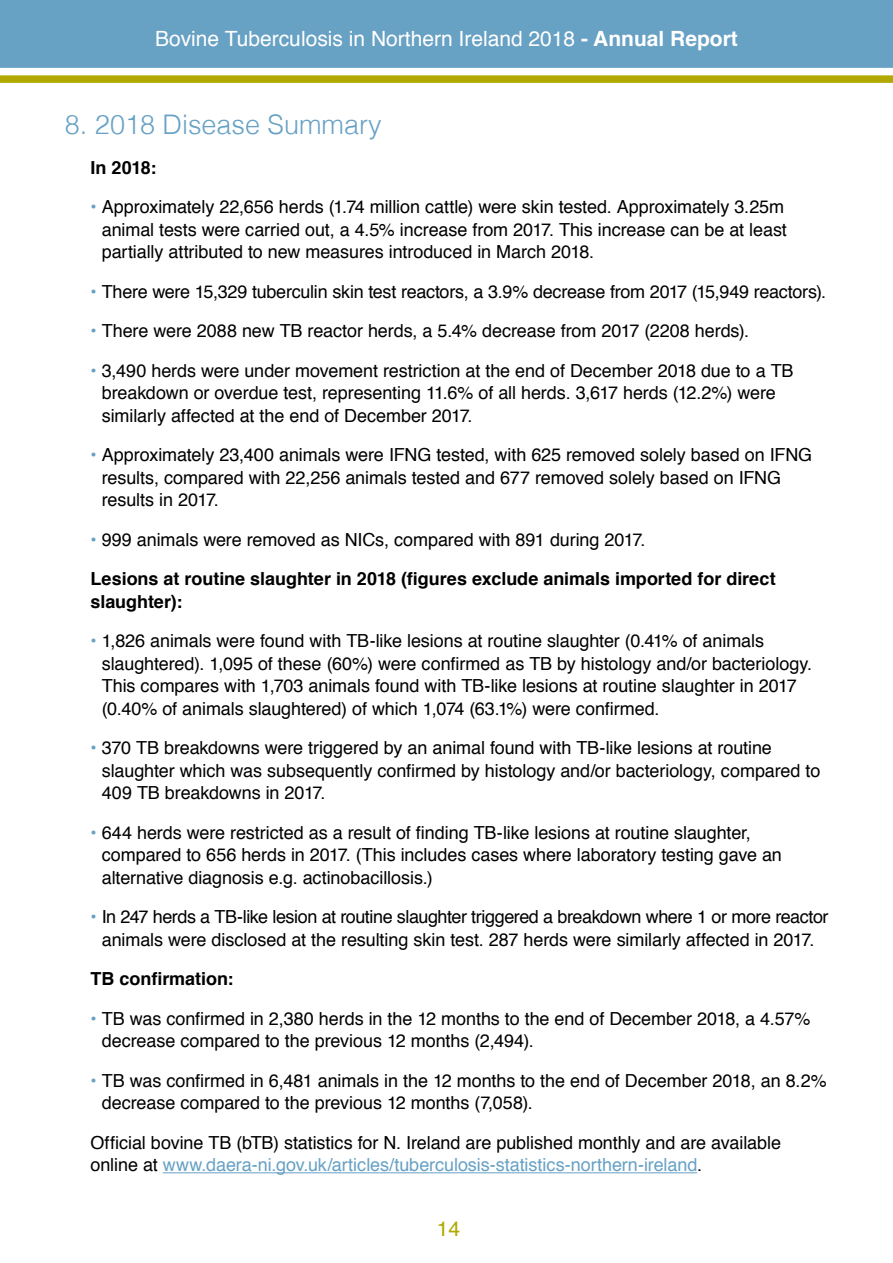
<style>
.page{position:relative;width:893px;height:1263px;background:#fff}
.page>*{position:absolute;margin:0;border:0;box-sizing:border-box;transform-origin:0 0}
._1_0_Section_Headers{font:300 27px "Helvetica";color:#67a1c4}
.t1{font:21px "Helvetica";color:#fff}
.t2{font:21px "Helvetica";color:#b1a900}
._1_1_Body_text{font:18px/22.5px "Helvetica";letter-spacing:-.005em;color:#000}
._1_2_Body_Header{font:700 18px/22.5px "Helvetica";letter-spacing:-.005em;color:#000}
.s1{font-weight:700}
.s2{color:#67a1c4}
</style>
<div class="page">
<div style="left:0;top:0;width:893px;height:69px;background:#67a1c4"></div>
<div style="left:0;top:68px;width:893px;height:22px;background:#fff"></div>
<div style="left:0;top:75px;width:893px;height:8px;background:#b1a900"></div>
<hr style="left:163px;top:1172px;width:534px;height:1px;background:#67a1c4">
<p class="t1" style="left:155px;top:21px;width:584px">Bovine Tuberculosis in Northern Ireland 2018 <span class="s1">- Annual Report</span></p>
<p class="_1_0_Section_Headers" style="left:65px;top:102px;width:318px">8. 2018 Disease Summary</p>
<p class="_1_2_Body_Header" style="left:90px;top:156px;width:67px">In 2018:</p>
<p class="_1_1_Body_text" style="left:102px;top:195px;width:687px;text-indent:-11px"><span class="s2">•</span> Approximately 22,656 herds (1.74 million cattle) were skin tested. Approximately 3.25m animal tests were carried out, a 4.5% increase from 2017. This increase can be at least partially attributed to new measures introduced in March 2018.</p>
<p class="_1_1_Body_text" style="left:90px;top:280px;width:737px"><span class="s2">•</span> There were 15,329 tuberculin skin test reactors, a 3.9% decrease from 2017 (15,949 reactors).</p>
<p class="_1_1_Body_text" style="left:90px;top:319px;width:660px"><span class="s2">•</span> There were 2088 new TB reactor herds, a 5.4% decrease from 2017 (2208 herds).</p>
<p class="_1_1_Body_text" style="left:102px;top:359px;width:693px;text-indent:-11px"><span class="s2">•</span> 3,490 herds were under movement restriction at the end of December 2018 due to a TB breakdown or overdue test, representing 11.6% of all herds. 3,617 herds (12.2%) were similarly affected at the end of December 2017.</p>
<p class="_1_1_Body_text" style="left:102px;top:443px;width:712px;text-indent:-11px"><span class="s2">•</span> Approximately 23,400 animals were IFNG tested, with 625 removed solely based on IFNG results, compared with 22,256 animals tested and 677 removed solely based on IFNG results in 2017.</p>
<p class="_1_1_Body_text" style="left:90px;top:528px;width:556px"><span class="s2">•</span> 999 animals were removed as NICs, compared with 891 during 2017.</p>
<p class="_1_2_Body_Header" style="left:90px;top:568px;width:687px">Lesions at routine slaughter in 2018 (figures exclude animals imported for direct slaughter):</p>
<p class="_1_1_Body_text" style="left:102px;top:629px;width:712px;text-indent:-11px"><span class="s2">•</span> 1,826 animals were found with TB-like lesions at routine slaughter (0.41% of animals slaughtered). 1,095 of these (60%) were confirmed as TB by histology and/or bacteriology.<br>This compares with 1,703 animals found with TB-like lesions at routine slaughter in 2017 (0.40% of animals slaughtered) of which 1,074 (63.1%) were confirmed.</p>
<p class="_1_1_Body_text" style="left:102px;top:736px;width:720px;text-indent:-11px"><span class="s2">•</span> 370 TB breakdowns were triggered by an animal found with TB-like lesions at routine slaughter which was subsequently confirmed by histology and/or bacteriology, compared to<br>409 TB breakdowns in 2017.</p>
<p class="_1_1_Body_text" style="left:102px;top:821px;width:682px;text-indent:-11px"><span class="s2">•</span> 644 herds were restricted as a result of finding TB-like lesions at routine slaughter, compared to 656 herds in 2017. (This includes cases where laboratory testing gave an alternative diagnosis e.g. actinobacillosis.)</p>
<p class="_1_1_Body_text" style="left:90px;top:905px;width:740px;text-align:center"><span class="s2">•</span> In 247 herds a TB-like lesion at routine slaughter triggered a breakdown where 1 or more reactor animals were disclosed at the resulting skin test. 287 herds were similarly affected in 2017.</p>
<p class="_1_2_Body_Header" style="left:90px;top:968px;width:145px">TB confirmation:</p>
<p class="_1_1_Body_text" style="left:102px;top:1007px;width:710px;text-indent:-11px"><span class="s2">•</span> TB was confirmed in 2,380 herds in the 12 months to the end of December 2018, a 4.57% decrease compared to the previous 12 months (2,494).</p>
<p class="_1_1_Body_text" style="left:102px;top:1069px;width:726px;text-indent:-11px"><span class="s2">•</span> TB was confirmed in 6,481 animals in the 12 months to the end of December 2018, an 8.2% decrease compared to the previous 12 months (7,058).</p>
<p class="_1_1_Body_text" style="left:90px;top:1131px;width:692px">Official bovine TB (bTB) statistics for N. Ireland are published monthly and are available online at <span class="s2">www.daera-ni.gov.uk/articles/tuberculosis-statistics-northern-ireland</span>.</p>
<p class="t2" style="left:437px;top:1211px;width:25px">14</p>
</div>
